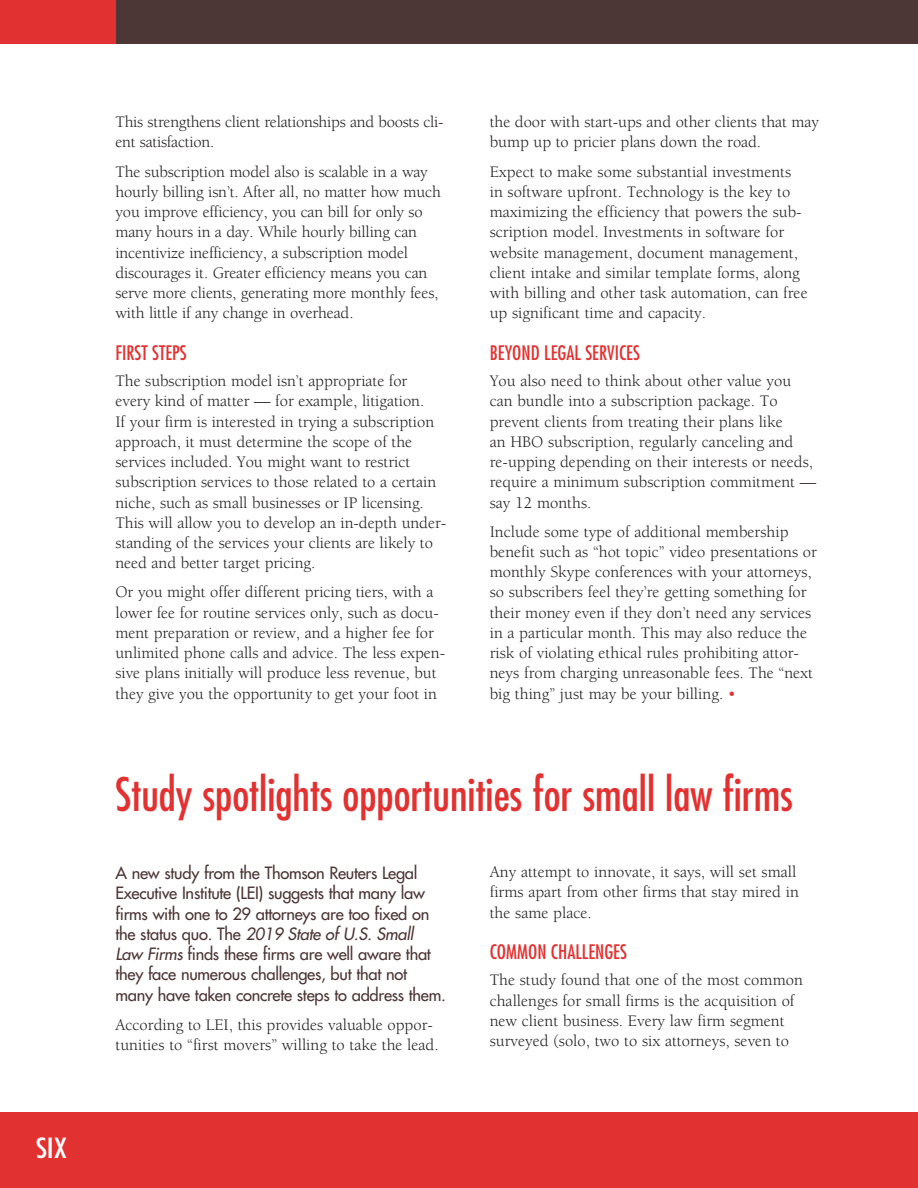
<style>
.page{position:relative;width:918px;height:1188px;background:#fff}
.page>*{position:absolute;margin:0;border:0;box-sizing:border-box;transform-origin:0 0}
.t1{font:condensed 45px "Futura Std";color:#e13231}
.t2{font:condensed 27px "Futura Std";color:#fff;scale:1.15 1}
.t3{font:condensed 19.5px "Futura Std";color:#e13231}
.t4{font:16.5px/20.2px "Berkeley Std";color:#231f20}
.t5{font:500 16.5px/20.2px "Futura Std";letter-spacing:-.015em;color:#4d3636}
.s1{color:#e13231}
.s2{font-style:italic}
</style>
<div class="page">
<div style="left:0;top:1112px;width:918px;height:76px;background:#e13231"></div>
<div style="left:0;top:0;width:918px;height:44px;background:#4d3636"></div>
<div style="left:0;top:0;width:116px;height:44px;background:#e13231"></div>
<h2 class="t2" style="left:36px;top:1132px;width:29px">SIX</h2>
<p class="t4" style="left:116px;top:112px;width:330px">This strengthens client relationships and boosts cli&shy;ent satisfaction.</p>
<p class="t4" style="left:116px;top:162px;width:327px">The subscription model also is scalable in a way hourly billing isn’t. After all, no matter how much you improve efficiency, you can bill for only so many hours in a day. While hourly billing can incentivize inefficiency, a subscription model discourages it. Greater efficiency means you can serve more clients, generating more monthly fees, with little if any change in overhead.</p>
<p class="t3" style="left:116px;top:341px;width:73px">FIRST STEPS</p>
<p class="t4" style="left:116px;top:371px;width:332px">The subscription model isn’t appropriate for every kind of matter — for example, litigation.<br>If your firm is interested in trying a subscription approach, it must determine the scope of the services included. You might want to restrict subscription services to those related to a certain niche, such as small businesses or IP licensing.<br>This will allow you to develop an in-depth under&shy;standing of the services your clients are likely to need and better target pricing.</p>
<p class="t4" style="left:116px;top:582px;width:331px">Or you might offer different pricing tiers, with a lower fee for routine services only, such as docu&shy;ment preparation or review, and a higher fee for unlimited phone calls and advice. The less expen&shy;sive plans initially will produce less revenue, but they give you the opportunity to get your foot in</p>
<p class="t4" style="left:490px;top:112px;width:331px">the door with start-ups and other clients that may bump up to pricier plans down the road.</p>
<p class="t4" style="left:490px;top:162px;width:319px">Expect to make some substantial investments in software upfront. Technology is the key to maximizing the efficiency that powers the sub&shy;scription model. Investments in software for website management, document management, client intake and similar template forms, along with billing and other task automation, can free up significant time and capacity.</p>
<p class="t3" style="left:490px;top:341px;width:152px">BEYOND LEGAL SERVICES</p>
<p class="t4" style="left:490px;top:371px;width:328px">You also need to think about other value you can bundle into a subscription package. To prevent clients from treating their plans like<br>an HBO subscription, regularly canceling and re-upping depending on their interests or needs, require a minimum subscription commitment — say 12 months.</p>
<p class="t4" style="left:490px;top:522px;width:329px">Include some type of additional membership benefit such as “hot topic” video presentations or monthly Skype conferences with your attorneys, so subscribers feel they’re getting something for their money even if they don’t need any services in a particular month. This may also reduce the risk of violating ethical rules prohibiting attor&shy;neys from charging unreasonable fees. The “next big thing” just may be your billing. <span class="s1">•</span></p>
<h1 class="t1" style="left:116px;top:768px;width:679px">Study spotlights opportunities for small law firms</h1>
<p class="t5" style="left:116px;top:863px;width:332px">A new study from the Thomson Reuters Legal Executive Institute (LEI) suggests that many law firms with one to 29 attorneys are too fixed on the status quo. The <span class="s2">2019 State of U.S. Small<br>Law Firms</span> finds these firms are well aware that they face numerous challenges, but that not many have taken concrete steps to address them.</p>
<p class="t4" style="left:116px;top:1015px;width:325px">According to LEI, this provides valuable oppor&shy;tunities to “first movers” willing to take the lead.</p>
<p class="t4" style="left:490px;top:862px;width:311px">Any attempt to innovate, it says, will set small firms apart from other firms that stay mired in the same place.</p>
<p class="t3" style="left:490px;top:940px;width:139px">COMMON CHALLENGES</p>
<p class="t4" style="left:490px;top:970px;width:315px">The study found that one of the most common challenges for small firms is the acquisition of new client business. Every law firm segment surveyed (solo, two to six attorneys, seven to</p>
</div>
